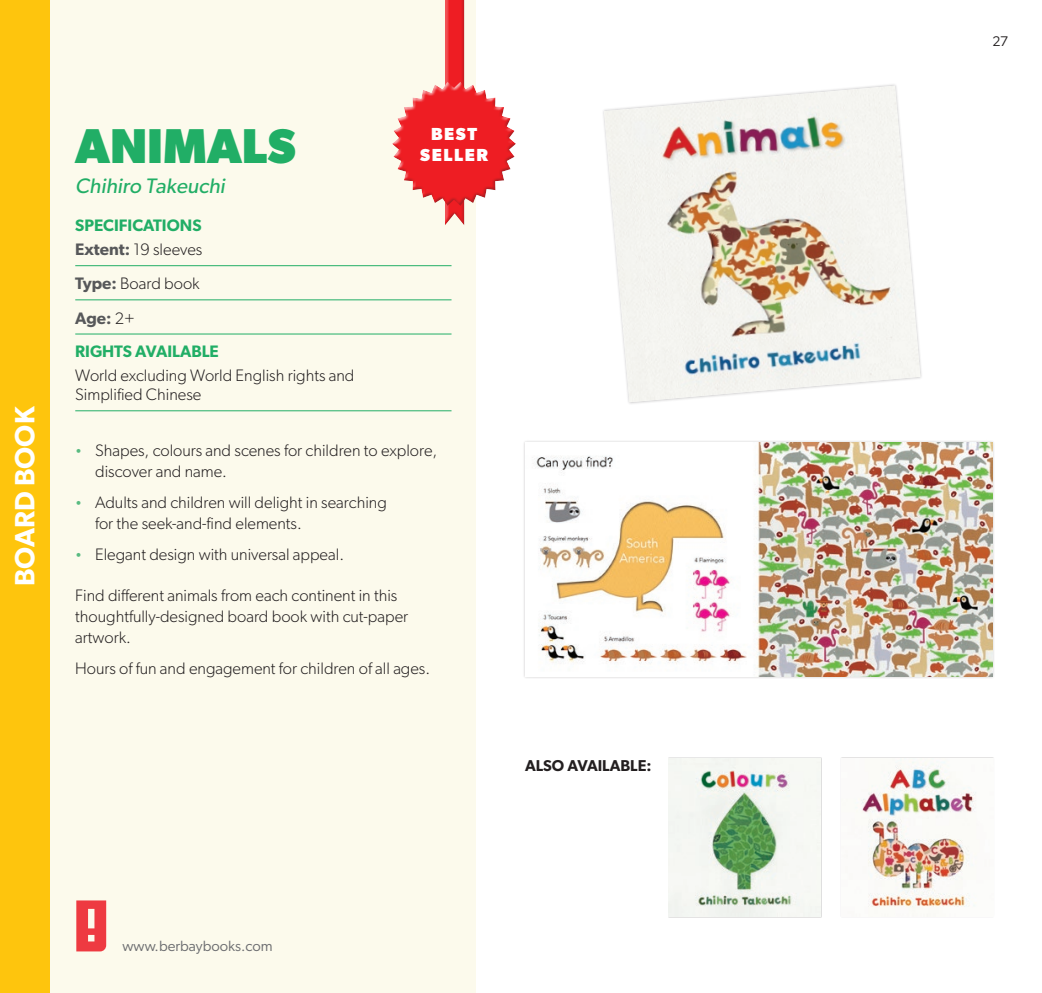
<style>
.page{position:relative;width:1042px;height:993px;background:#fff}
.page>*{position:absolute;margin:0;border:0;box-sizing:border-box;transform-origin:0 0}
.t1{font:700 49px "Gibson";color:#21ae66}
.t2{font:600 28px "Gibson";color:#fff}
.t3{font:italic 21px "Gibson";color:#21ae66}
.t4{font:700 17.5px/21px "Gibson";letter-spacing:.09em;color:#fff;text-align:center}
.t5{font:300 16.62px/21px "Gibson";color:#231f20}
.t6{font:600 16.62px/33.8px "Gibson";color:#21ae66}
.t7{font:600 15.75px "Gibson";color:#231f20}
.t8{font:14.88px "Gibson";color:#6c6d70}
.t9{font:14px "Gibson";color:#231f20}
.s1{color:#57585a}
.s2{font-weight:300;color:#231f20}
.s3{font-size:14px;color:#59bb81}
</style>
<div class="page">
<div style="left:50px;top:0;width:426px;height:992px;background:#fcfaec"></div>
<div style="left:0;top:0;width:50px;height:992px;background:#fec50d"></div>
<hr style="left:75px;top:265px;width:376px;height:1px;background:#21ae66">
<hr style="left:75px;top:299px;width:376px;height:1px;background:#21ae66">
<hr style="left:75px;top:333px;width:376px;height:1px;background:#21ae66">
<hr style="left:75px;top:410px;width:376px;height:1px;background:#21ae66">
<div style="left:522px;top:439px;width:473px;height:239px;background:#231f20;opacity:.25"></div>
<img style="left:525px;top:442px;width:467px;height:234px">
<img style="left:604px;top:86px;width:316px;height:316px">
<svg style="left:445px;top:0;width:20px;height:225px;background:#ea3a3e"></svg>
<div style="left:391px;top:79px;width:126px;height:126px;background:#fff;opacity:.75"></div>
<div style="left:391px;top:82px;width:126px;height:125px;background:#231f20;opacity:.3"></div>
<div style="left:668px;top:757px;width:154px;height:160px;background:#231f20;opacity:.25"></div>
<img style="left:669px;top:758px;width:152px;height:158px">
<div style="left:840px;top:756px;width:154px;height:160px;background:#e4e3e3"></div>
<img style="left:841px;top:758px;width:152px;height:157px">
<svg style="left:76px;top:900px;width:30px;height:51px;background:#ef5357"></svg>
<h2 class="t2" style="left:8px;top:586px;width:181px;rotate:-90deg">BOARD BOOK</h2>
<h1 class="t1" style="left:75px;top:117px;width:222px">ANIMALS</h1>
<p class="t3" style="left:75px;top:173px;width:155px">Chihiro Takeuchi</p>
<p class="t6" style="left:75px;top:213px;width:129px;line-height:24.2px">SPECIFICATIONS<br><span class="s1">Extent:</span> <span class="s2">19 sleeves</span></p>
<p class="t6" style="left:75px;top:266px;width:145px"><span class="s1">Type:</span> <span class="s2">Board book<br></span><span class="s1">Age:</span> <span class="s2">2+<br></span>RIGHTS AVAILABLE</p>
<p class="t5" style="left:75px;top:365px;width:281px;line-height:19.2px">World excluding World English rights and<br>Simplified Chinese</p>
<p class="t4" style="left:420px;top:122px;width:69px">BEST<br>SELLER</p>
<p class="t5" style="left:95px;top:439px;width:343px;text-indent:-20px"><span class="s3">•</span> Shapes, colours and scenes for children to explore, discover and name.</p>
<p class="t5" style="left:95px;top:491px;width:293px;text-indent:-20px"><span class="s3">•</span> Adults and children will delight in searching for the seek-and-find elements.</p>
<p class="t5" style="left:75px;top:543px;width:270px"><span class="s3">•</span> Elegant design with universal appeal.</p>
<p class="t5" style="left:75px;top:584px;width:334px">Find different animals from each continent in this thoughtfully-designed board book with cut-paper artwork.</p>
<p class="t5" style="left:75px;top:657px;width:356px">Hours of fun and engagement for children of all ages.</p>
<p class="t7" style="left:525px;top:755px;width:128px">ALSO AVAILABLE:</p>
<p class="t8" style="left:123px;top:936px;width:152px">www.berbaybooks.com</p>
<p class="t9" style="left:992px;top:33px;width:17px">27</p>
</div>
